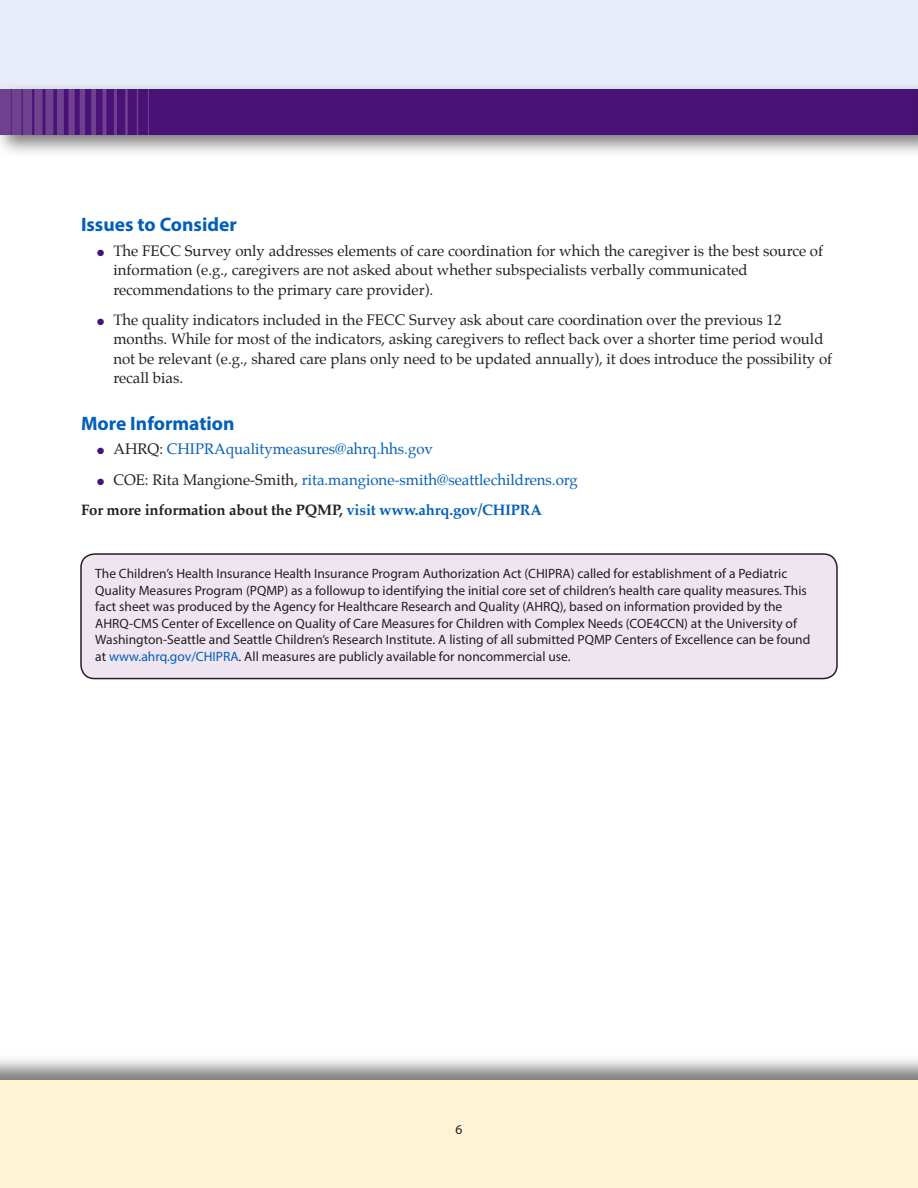
<style>
.page{position:relative;width:918px;height:1188px;background:#fff}
.page>*{position:absolute;margin:0;border:0;box-sizing:border-box;transform-origin:0 0}
.Head_Lvl_1{font:700 19.5px "Myriad Pro";color:#005fb9}
.t1{font:15px/19.5px "Palatino";color:#231f20}
.t2{font:15px "Palatino";color:#005fb9}
.text{font:700 15px "Palatino";letter-spacing:-.01em;color:#231f20}
.Chart_text{font:13.5px/16.5px "Myriad Pro";color:#231f20}
.s1{color:#491276}
.s2{color:#231f20}
.s3{color:#005fb9}
</style>
<div class="page">
<div style="left:0;top:1054px;width:918px;height:134px;background:#231f20;opacity:.6"></div>
<div style="left:0;top:1080px;width:918px;height:108px;background:#fef3d5"></div>
<div style="left:0;top:0;width:918px;height:96px;background:#e7edf8"></div>
<div style="left:0;top:82px;width:918px;height:76px;background:#231f20;opacity:.6"></div>
<div style="left:0;top:90px;width:918px;height:45px;background:#491276"></div>
<img style="left:0;top:90px;width:138px;height:45px">
<div style="left:910px;top:82px;width:8px;height:76px;background:#231f20;opacity:.6"></div>
<hr style="left:917px;top:90px;width:1px;height:45px;background:#491276">
<div style="left:81px;top:554px;width:756px;height:125px;background:#efe5f1;border-radius:14px"></div>
<div style="left:80px;top:553px;width:758px;height:126px;border:2px solid #231f20;border-radius:14px"></div>
<p class="Head_Lvl_1" style="left:81px;top:211px;width:157px">Issues to Consider</p>
<p class="t1" style="left:113px;top:241px;width:711px;text-indent:-16px"><span class="s1">●</span> The FECC Survey only addresses elements of care coordination for which the caregiver is the best source of information (e.g., caregivers are not asked about whether subspecialists verbally communicated recommendations to the primary care provider).</p>
<p class="t1" style="left:113px;top:310px;width:720px;text-indent:-16px"><span class="s1">●</span> The quality indicators included in the FECC Survey ask about care coordination over the previous 12 months. While for most of the indicators, asking caregivers to reflect back over a shorter time period would not be relevant (e.g., shared care plans only need to be updated annually), it does introduce the possibility of recall bias.</p>
<p class="Head_Lvl_1" style="left:81px;top:410px;width:155px">More Information</p>
<p class="t2" style="left:97px;top:437px;width:337px"><span class="s1">●</span> <span class="s2">AHRQ:</span> CHIPRAqualitymeasures@ahrq.hhs.gov</p>
<p class="t2" style="left:97px;top:467px;width:482px"><span class="s1">●</span> <span class="s2">COE: Rita Mangione-Smith,</span> rita.mangione-smith@seattlechildrens.org</p>
<p class="text" style="left:81px;top:497px;width:463px">For more information about the PQMP, <span class="s3">visit www.ahrq.gov/CHIPRA</span></p>
<p class="Chart_text" style="left:95px;top:565px;width:717px">The Children’s Health Insurance Health Insurance Program Authorization Act (CHIPRA) called for establishment of a Pediatric Quality Measures Program (PQMP) as a followup to identifying the initial core set of children’s health care quality measures. This fact sheet was produced by the Agency for Healthcare Research and Quality (AHRQ), based on information provided by the AHRQ-CMS Center of Excellence on Quality of Care Measures for Children with Complex Needs (COE4CCN) at the University of Washington-Seattle and Seattle Children’s Research Institute. A listing of all submitted PQMP Centers of Excellence can be found at <span class="s3">www.ahrq.gov/CHIPRA</span>. All measures are publicly available for noncommercial use.</p>
<p class="Chart_text" style="left:456px;top:1121px;width:8px">6</p>
</div>
